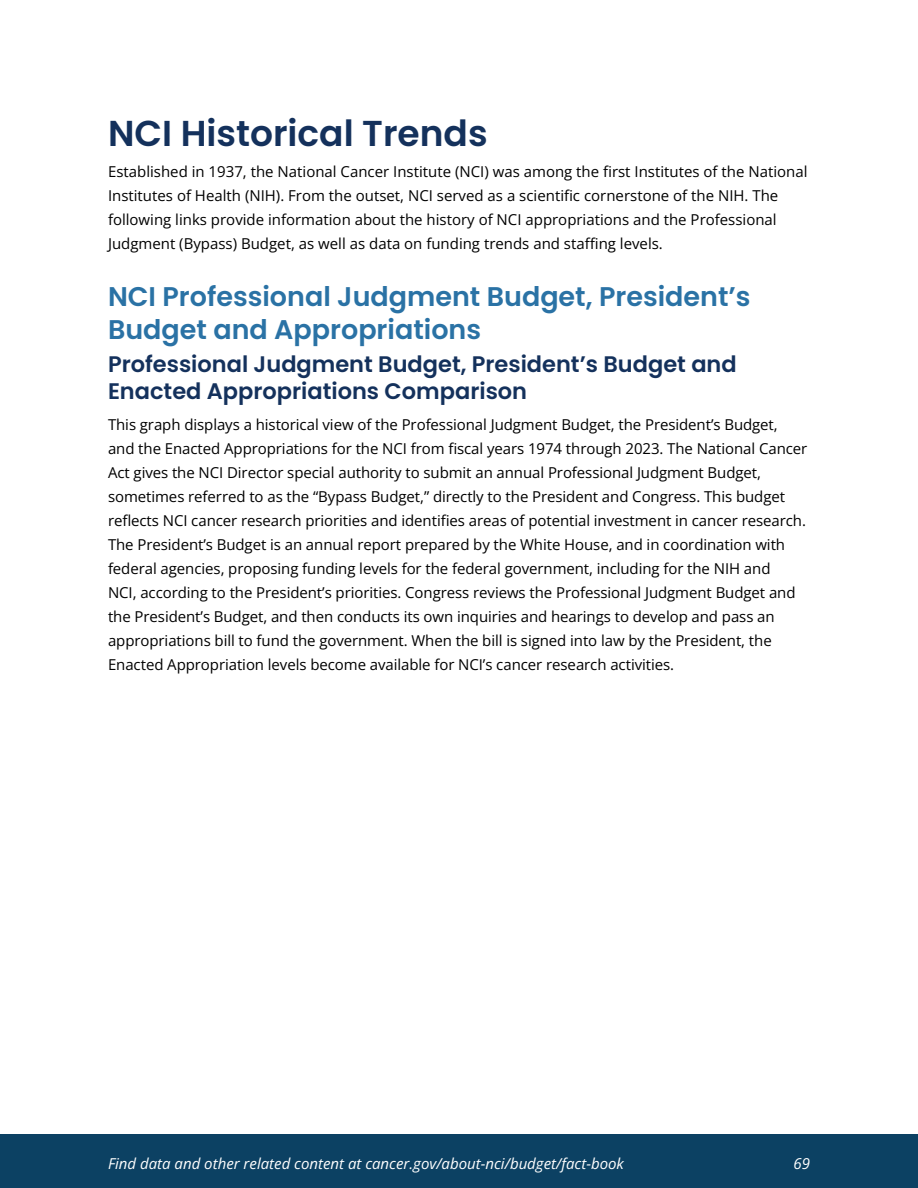
<style>
.page{position:relative;width:918px;height:1188px;background:#fff}
.page>*{position:absolute;margin:0;border:0;box-sizing:border-box;transform-origin:0 0}
.t1{font:600 36px "Poppins";color:#14315c}
.t2{font:600 27px/33px "Poppins";color:#2a72a5}
.t3{font:600 22.5px/27px "Poppins";color:#14315c}
.body{font:15px/24px "Open Sans";letter-spacing:-.005em;color:#000}
.t4{font:italic 15px "Open Sans";color:#fff}
</style>
<div class="page">
<div style="left:0;top:1134px;width:918px;height:54px;background:#0c4163"></div>
<h1 class="t1" style="left:108px;top:112px;width:381px">NCI Historical Trends</h1>
<p class="body" style="left:108px;top:159px;width:701px">Established in 1937, the National Cancer Institute (NCI) was among the first Institutes of the National Institutes of Health (NIH). From the outset, NCI served as a scientific cornerstone of the NIH. The following links provide information about the history of NCI appropriations and the Professional Judgment (Bypass) Budget, as well as data on funding trends and staffing levels.</p>
<h2 class="t2" style="left:108px;top:280px;width:644px">NCI Professional Judgment Budget, President’s<br>Budget and Appropriations</h2>
<h3 class="t3" style="left:108px;top:351px;width:630px">Professional Judgment Budget, President’s Budget and<br>Enacted Appropriations Comparison</h3>
<p class="body" style="left:108px;top:412px;width:701px">This graph displays a historical view of the Professional Judgment Budget, the President’s Budget, and the Enacted Appropriations for the NCI from fiscal years 1974 through 2023. The National Cancer Act gives the NCI Director special authority to submit an annual Professional Judgment Budget, sometimes referred to as the “Bypass Budget,” directly to the President and Congress. This budget reflects NCI cancer research priorities and identifies areas of potential investment in cancer research.<br>The President’s Budget is an annual report prepared by the White House, and in coordination with federal agencies, proposing funding levels for the federal government, including for the NIH and<br>NCI, according to the President’s priorities. Congress reviews the Professional Judgment Budget and the President’s Budget, and then conducts its own inquiries and hearings to develop and pass an appropriations bill to fund the government. When the bill is signed into law by the President, the Enacted Appropriation levels become available for NCI’s cancer research activities.</p>
<p class="t4" style="left:108px;top:1153px;width:517px">Find data and other related content at cancer.gov/about-nci/budget/fact-book</p>
<p class="t4" style="left:793px;top:1153px;width:18px">69</p>
</div>
